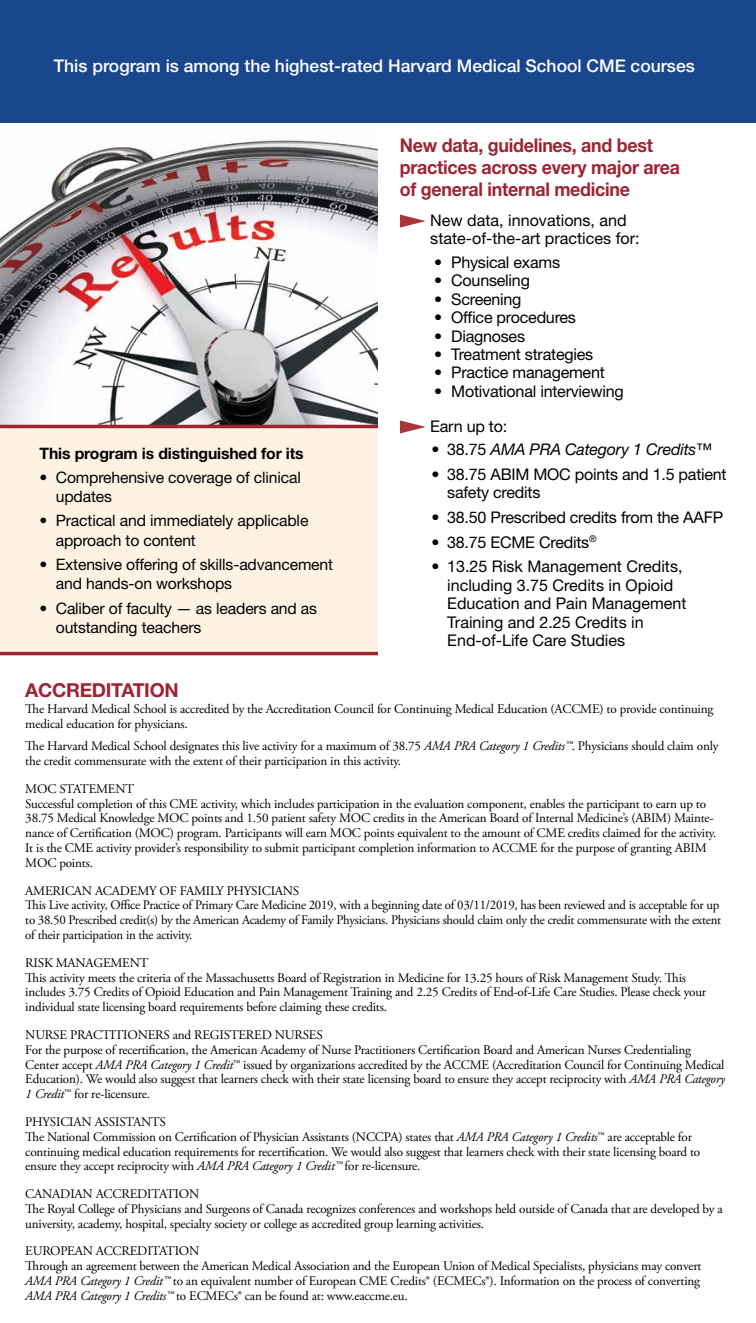
<style>
.page{position:relative;width:756px;height:1323px;background:#fff}
.page>*{position:absolute;margin:0;border:0;box-sizing:border-box;transform-origin:0 0}
.t1{font:700 19.25px "Helvetica Neue LT Std";letter-spacing:-.015em;color:#9e2432}
.t2{font:700 18.9px/21.9px "Helvetica Neue LT Std";letter-spacing:-.015em;color:#9e2432;scale:.94 1}
.t3{font:500 17.5px "Helvetica Neue LT Std";color:#fff}
.t4{font:16.1px/18.4px "Helvetica Neue LT Std";letter-spacing:-.015em;color:#000}
.t5{font:italic 16.1px "Helvetica Neue LT Std";letter-spacing:-.015em;color:#000}
.t6{font:15.75px/19.2px "Helvetica Neue LT Std";letter-spacing:-.01em;color:#000}
.t7{font:700 15.75px "Helvetica Neue LT Std";letter-spacing:-.01em;color:#000}
.t8{font:13.12px/14.9px "Adobe Garamond Pro";letter-spacing:-.015em;color:#000}
.s1{font-style:normal}
.s2{font-style:italic}
</style>
<div class="page">
<div style="left:0;top:0;width:756px;height:122px;background:#1a468d"></div>
<svg style="left:400px;top:215px;width:26px;height:13px"></svg>
<svg style="left:400px;top:420px;width:26px;height:13px"></svg>
<img style="left:0;top:140px;width:378px;height:285px">
<div style="left:0;top:426px;width:378px;height:229px;background:#fef3e3"></div>
<hr style="left:0;top:652px;width:378px;height:3px;background:#9e2432">
<hr style="left:0;top:425px;width:378px;height:3px;background:#9e2432">
<h3 class="t3" style="left:54px;top:55px;width:642px">This program is among the highest-rated Harvard Medical School CME courses</h3>
<p class="t7" style="left:40px;top:443px;width:266px">This program is distinguished for its</p>
<p class="t6" style="left:56px;top:468px;width:247px;text-indent:-16px">• Comprehensive coverage of clinical updates</p>
<p class="t6" style="left:56px;top:511px;width:254px;text-indent:-16px">• Practical and immediately applicable approach to content</p>
<p class="t6" style="left:56px;top:555px;width:279px;text-indent:-16px">• Extensive offering of skills-advancement and hands-on workshops</p>
<p class="t6" style="left:56px;top:598px;width:263px;text-indent:-16px">• Caliber of faculty — as leaders and as outstanding teachers</p>
<h2 class="t2" style="left:400px;top:134px;width:299px">New data, guidelines, and best practices across every major area of general internal medicine</h2>
<p class="t4" style="left:430px;top:211px;width:211px">New data, innovations, and state-of-the-art practices for:</p>
<p class="t4" style="left:434px;top:253px;width:127px">• Physical exams</p>
<p class="t4" style="left:434px;top:271px;width:97px">• Counseling</p>
<p class="t4" style="left:434px;top:290px;width:89px">• Screening</p>
<p class="t4" style="left:434px;top:308px;width:143px">• Office procedures</p>
<p class="t4" style="left:434px;top:326px;width:92px">• Diagnoses</p>
<p class="t4" style="left:434px;top:345px;width:161px">• Treatment strategies</p>
<p class="t4" style="left:434px;top:363px;width:172px">• Practice management</p>
<p class="t4" style="left:430px;top:373px;width:195px;line-height:34.8px">• Motivational interviewing<br>Earn up to:</p>
<p class="t5" style="left:431px;top:440px;width:282px"><span class="s1">• 38.75</span> AMA PRA Category 1 Credits™</p>
<p class="t4" style="left:447px;top:465px;width:281px;text-indent:-16px">• 38.75 ABIM MOC points and 1.5 patient safety credits</p>
<p class="t4" style="left:431px;top:508px;width:293px">• 38.50 Prescribed credits from the AAFP</p>
<p class="t4" style="left:431px;top:533px;width:167px">• 38.75 ECME Credits<sup>®</sup></p>
<p class="t4" style="left:447px;top:557px;width:241px;text-indent:-16px">• 13.25 Risk Management Credits, including 3.75 Credits in Opioid<br>Education and Pain Management<br>Training and 2.25 Credits in<br>End-of-Life Care Studies</p>
<h1 class="t1" style="left:25px;top:678px;width:155px">ACCREDITATION</h1>
<p class="t8" style="left:25px;top:702px;width:690px">The Harvard Medical School is accredited by the Accreditation Council for Continuing Medical Education (ACCME) to provide continuing medical education for physicians.</p>
<p class="t8" style="left:25px;top:739px;width:695px">The Harvard Medical School designates this live activity for a maximum of 38.75 <span class="s2">AMA PRA Category 1 Credits™</span>. Physicians should claim only the credit commensurate with the extent of their participation in this activity.</p>
<p class="t8" style="left:25px;top:782px;width:693px">MOC STATEMENT<br>Successful completion of this CME activity, which includes participation in the evaluation component, enables the participant to earn up to 38.75 Medical Knowledge MOC points and 1.50 patient safety MOC credits in the American Board of Internal Medicine’s (ABIM) Mainte&shy;nance of Certification (MOC) program. Participants will earn MOC points equivalent to the amount of CME credits claimed for the activity.<br>It is the CME activity provider’s responsibility to submit participant completion information to ACCME for the purpose of granting ABIM MOC points.</p>
<p class="t8" style="left:25px;top:883px;width:697px">AMERICAN ACADEMY OF FAMILY PHYSICIANS<br>This Live activity, Office Practice of Primary Care Medicine 2019, with a beginning date of 03/11/2019, has been reviewed and is acceptable for up to 38.50 Prescribed credit(s) by the American Academy of Family Physicians. Physicians should claim only the credit commensurate with the extent of their participation in the activity.</p>
<p class="t8" style="left:25px;top:956px;width:682px">RISK MANAGEMENT<br>This activity meets the criteria of the Massachusetts Board of Registration in Medicine for 13.25 hours of Risk Management Study. This includes 3.75 Credits of Opioid Education and Pain Management Training and 2.25 Credits of End-of-Life Care Studies. Please check your individual state licensing board requirements before claiming these credits.</p>
<p class="t8" style="left:25px;top:1028px;width:701px">NURSE PRACTITIONERS and REGISTERED NURSES<br>For the purpose of recertification, the American Academy of Nurse Practitioners Certification Board and American Nurses Credentialing Center accept <span class="s2">AMA PRA Category 1 Credit</span>™ issued by organizations accredited by the ACCME (Accreditation Council for Continuing Medical Education). We would also suggest that learners check with their state licensing board to ensure they accept reciprocity with <span class="s2">AMA PRA Category 1 Credit</span>™ for re-licensure.</p>
<p class="t8" style="left:25px;top:1115px;width:676px">PHYSICIAN ASSISTANTS<br>The National Commission on Certification of Physician Assistants (NCCPA) states that <span class="s2">AMA PRA Category 1 Credits</span>™ are acceptable for continuing medical education requirements for recertification. We would also suggest that learners check with their state licensing board to ensure they accept reciprocity with <span class="s2">AMA PRA Category 1 Credit™</span> for re-licensure.</p>
<p class="t8" style="left:25px;top:1187px;width:699px">CANADIAN ACCREDITATION<br>The Royal College of Physicians and Surgeons of Canada recognizes conferences and workshops held outside of Canada that are developed by a university, academy, hospital, specialty society or college as accredited group learning activities.</p>
<p class="t8" style="left:25px;top:1244px;width:678px">EUROPEAN ACCREDITATION<br>Through an agreement between the American Medical Association and the European Union of Medical Specialists, physicians may convert <span class="s2">AMA PRA Category 1 Credit™</span> to an equivalent number of European CME Credits® (ECMECs®). Information on the process of converting <span class="s2">AMA PRA Category 1 Credits™</span> to ECMECs® can be found at: www.eaccme.eu.</p>
</div>
